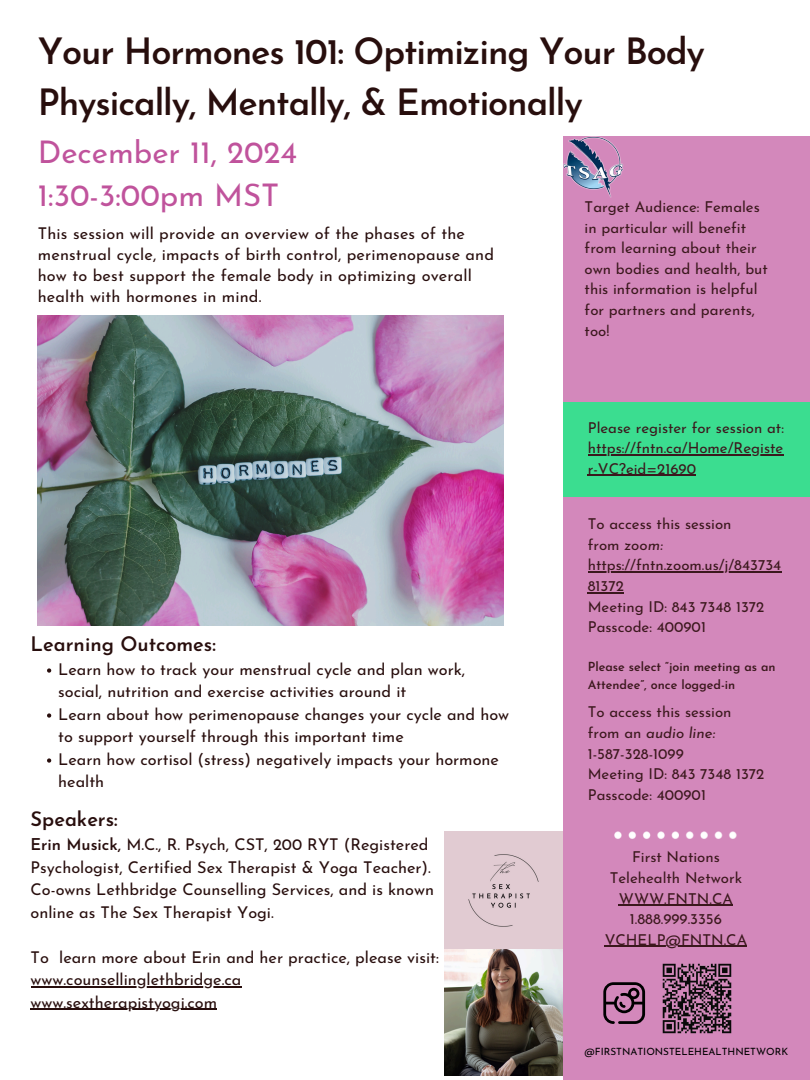
<style>
.page{position:relative;width:810px;height:1080px;background:#fff}
.page>*{position:absolute;margin:0;border:0;box-sizing:border-box;transform-origin:0 0}
.t1{font:600 36.19px/50.6px "Josefin Sans";letter-spacing:-.03em;color:#280e0d}
.t2{font:31.25px/43.6px "Josefin Sans";color:#c0539c}
.t3{font:600 20px "Josefin Sans";color:#280e0d}
.t4{font:16.25px/22.5px "Josefin Sans";color:#280e0d}
.t5{font:15px/20.6px "Josefin Sans";color:#3b181d}
.t6{font:600 12.5px/17.4px "Josefin Sans";color:#3b181d}
.t7{font:10px "Josefin Sans";color:#000}
.s1{font-weight:600}
.s2{font-style:italic}
</style>
<div class="page">
<div style="left:563px;top:136px;width:247px;height:944px;background:#d388bb"></div>
<img style="left:563px;top:136px;width:61px;height:62px">
<div style="left:563px;top:402px;width:247px;height:95px;background:#3bdd90"></div>
<svg style="left:614px;top:831px;width:123px;height:8px"></svg>
<svg style="left:603px;top:982px;width:42px;height:42px"></svg>
<img style="left:662px;top:963px;width:70px;height:71px">
<img style="left:444px;top:831px;width:119px;height:245px">
<hr style="left:31px;top:986px;width:210px;height:2px;background:#280e0d">
<hr style="left:31px;top:1009px;width:186px;height:1px;background:#280e0d">
<img style="left:38px;top:316px;width:466px;height:310px">
<svg style="left:47px;top:668px;width:4px;height:5px"></svg>
<svg style="left:47px;top:713px;width:4px;height:5px"></svg>
<svg style="left:47px;top:758px;width:4px;height:5px"></svg>
<hr style="left:588px;top:454px;width:195px;height:2px;background:#3b181d">
<hr style="left:588px;top:475px;width:108px;height:1px;background:#3b181d">
<hr style="left:588px;top:571px;width:193px;height:2px;background:#3b181d">
<hr style="left:588px;top:592px;width:36px;height:1px;background:#3b181d">
<hr style="left:619px;top:905px;width:114px;height:1px;background:#3b181d">
<hr style="left:605px;top:946px;width:142px;height:1px;background:#3b181d">
<h4 class="t1" style="left:38px;top:30px;width:669px">Your Hormones 101: Optimizing Your Body<br>Physically, Mentally, &amp; Emotionally</h4>
<p class="t2" style="left:38px;top:133px;width:261px">December 11, 2024<br>1:30-3:00pm MST</p>
<p class="t4" style="left:38px;top:224px;width:458px;line-height:21.1px">This session will provide an overview of the phases of the menstrual cycle, impacts of birth control, perimenopause and how to best support the female body in optimizing overall health with hormones in mind.</p>
<h5 class="t5" style="left:585px;top:198px;width:185px">Target Audience: Females in particular will benefit from learning about their own bodies and health, but this information is helpful for partners and parents, too!</h5>
<p class="t3" style="left:31px;top:636px;width:187px">Learning Outcomes:</p>
<h4 class="t4" style="left:58px;top:659px;width:408px">Learn how to track your menstrual cycle and plan work, social, nutrition and exercise activities around it</h4>
<h4 class="t4" style="left:58px;top:704px;width:452px">Learn about how perimenopause changes your cycle and how to support yourself through this important time</h4>
<h4 class="t4" style="left:58px;top:749px;width:442px">Learn how cortisol (stress) negatively impacts your hormone health</h4>
<p class="t3" style="left:31px;top:811px;width:89px">Speakers:</p>
<p class="t4" style="left:31px;top:835px;width:405px"><span class="s1">Erin Musick,</span> M.C., R. Psych, CST, 200 RYT (Registered Psychologist, Certified Sex Therapist &amp; Yoga Teacher).<br>Co-owns Lethbridge Counselling Services, and is known online as The Sex Therapist Yogi.</p>
<h3 class="t4" style="left:31px;top:948px;width:410px">To learn more about Erin and her practice, please visit:</h3>
<p class="t4" style="left:31px;top:970px;width:212px">www.counsellinglethbridge.ca</p>
<p class="t4" style="left:31px;top:993px;width:188px">www.sextherapistyogi.com</p>
<h4 class="t5" style="left:588px;top:419px;width:198px">Please register for session at:</h4>
<h4 class="t5" style="left:588px;top:439px;width:197px">https://fntn.ca/Home/Registe r-VC?eid=21690</h4>
<p class="t5" style="left:588px;top:515px;width:145px">To access this session from <span class="s2">zoom:</span></p>
<p class="t5" style="left:588px;top:556px;width:195px">https://fntn.zoom.us/j/843734<br>81372<br>Meeting ID: 843 7348 1372<br>Passcode: 400901</p>
<p class="t6" style="left:588px;top:659px;width:189px">Please select “join meeting as an<br>Attendee”, once logged-in</p>
<p class="t5" style="left:588px;top:703px;width:178px">To access this session from an <span class="s2">audio line:<br></span>1-587-328-1099<br>Meeting ID: 843 7348 1372<br>Passcode: 400901</p>
<p class="t5" style="left:605px;top:848px;width:144px;text-align:center">First Nations<br>Telehealth Network<br>WWW.FNTN.CA<br>1.888.999.3356<br>VCHELP@FNTN.CA</p>
<p class="t7" style="left:585px;top:1047px;width:205px">@FIRSTNATIONSTELEHEALTHNETWORK</p>
</div>
